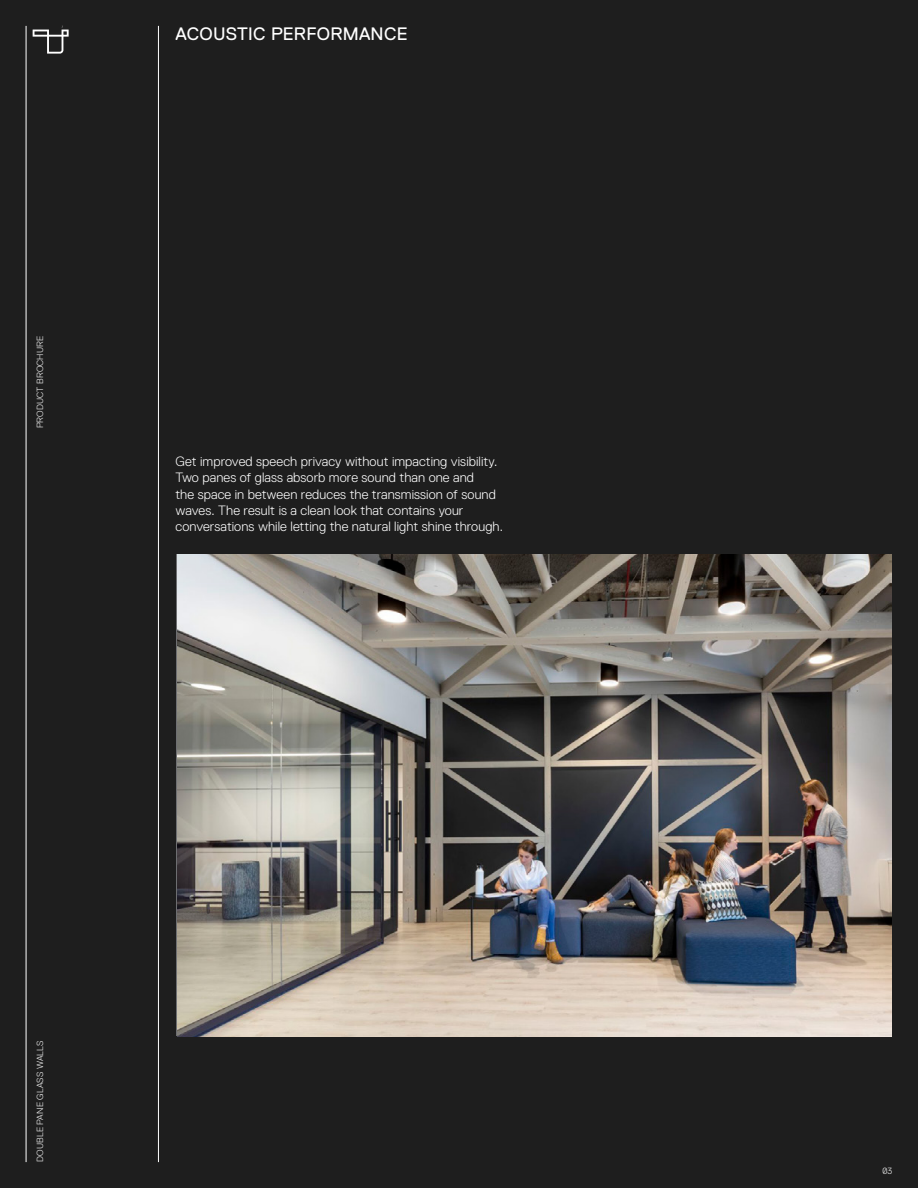
<style>
.page{position:relative;width:918px;height:1188px;background:#1e1e1e}
.page>*{position:absolute;margin:0;border:0;box-sizing:border-box;transform-origin:0 0}
.t1{font:18px "Replica DIRTT";letter-spacing:.01em;color:#fff}
.t2{font:300 13.5px/16.2px "Replica DIRTT";letter-spacing:.005em;color:#fff}
.t3{font:300 9px "Replica DIRTT";letter-spacing:.02em;color:#fff}
</style>
<div class="page">
<svg style="left:33px;top:26px;width:36px;height:28px"></svg>
<hr style="left:158px;top:26px;width:1px;height:1136px;background:#fff">
<hr style="left:26px;top:26px;width:1px;height:1136px;background:#fff">
<img style="left:177px;top:555px;width:714px;height:481px">
<p class="t3" style="left:35px;top:428px;width:94px;rotate:-90deg">PRODUCT BROCHURE</p>
<h1 class="t1" style="left:176px;top:24px;width:234px">ACOUSTIC PERFORMANCE</h1>
<p class="t2" style="left:176px;top:454px;width:329px">Get improved speech privacy without impacting visibility.<br>Two panes of glass absorb more sound than one and<br>the space in between reduces the transmission of sound waves. The result is a clean look that contains your conversations while letting the natural light shine through.</p>
<p class="t3" style="left:35px;top:1162px;width:123px;rotate:-90deg">DOUBLE PANE GLASS WALLS</p>
<p class="t3" style="left:882px;top:1166px;width:11px">03</p>
</div>
